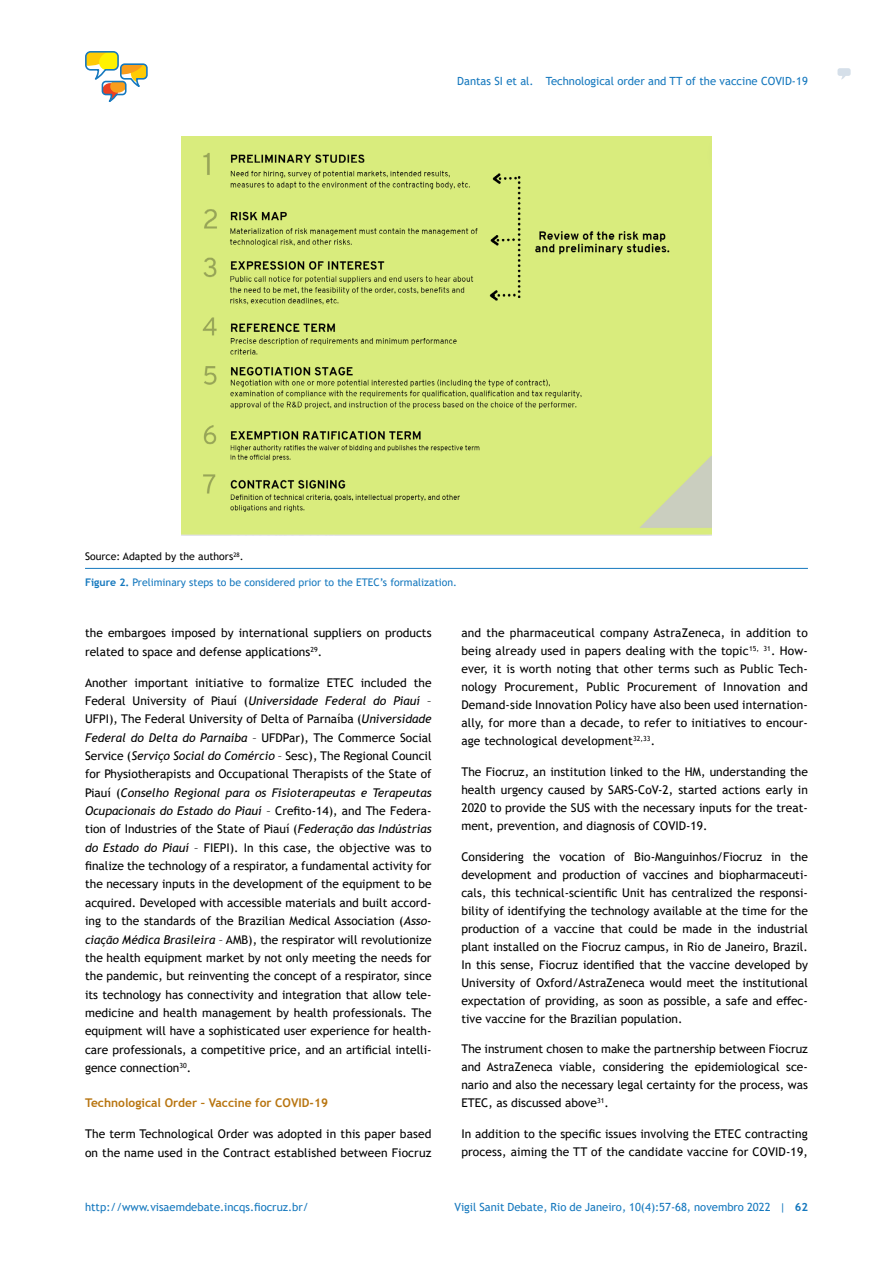
<style>
.page{position:relative;width:893px;height:1263px;background:#fff}
.page>*{position:absolute;margin:0;border:0;box-sizing:border-box;transform-origin:0 0}
.t1{font:12px/18.3px "Trebuchet MS";color:#000;text-align:justify}
.t2{font:700 12px "Trebuchet MS";color:#b87510}
.t3{font:11.25px "Trebuchet MS";color:#1578be}
.t4{font:10.5px "Trebuchet MS";color:#1578be}
.t5{font:10.5px "Trebuchet MS";color:#000}
.s1{font-weight:700}
.s2{font-style:italic}
</style>
<div class="page">
<svg style="left:85px;top:51px;width:63px;height:51px"></svg>
<svg style="left:837px;top:68px;width:14px;height:11px"></svg>
<img style="left:181px;top:136px;width:531px;height:400px">
<hr style="left:85px;top:568px;width:723px;height:1px;background:#1578be">
<p class="t3" style="left:457px;top:74px;width:352px">Dantas SI et al. Technological order and TT of the vaccine COVID-19</p>
<p class="t5" style="left:85px;top:550px;width:160px">Source: Adapted by the authors<sup>28</sup>.</p>
<p class="t4" style="left:85px;top:575px;width:374px"><span class="s1">Figure 2.</span> Preliminary steps to be considered prior to the ETEC’s formalization.</p>
<p class="t1" style="left:85px;top:624px;width:348px">the embargoes imposed by international suppliers on products related to space and defense applications<sup>29</sup>.</p>
<p class="t1" style="left:85px;top:673px;width:348px">Another important initiative to formalize ETEC included the Federal University of Piauí (<span class="s2">Universidade Federal do Piauí</span> – UFPI), The Federal University of Delta of Parnaíba (<span class="s2">Universidade Federal do Delta do Parnaíba</span> – UFDPar), The Commerce Social Service (<span class="s2">Serviço Social do Comércio</span> – Sesc), The Regional Council for Physiotherapists and Occupational Therapists of the State of Piauí (<span class="s2">Conselho Regional para os Fisioterapeutas e Terapeutas Ocupacionais do Estado do Piauí</span> – Crefito-14), and The Federa&shy;tion of Industries of the State of Piauí (<span class="s2">Federação das Indústrias do Estado do Piauí</span> – FIEPI). In this case, the objective was to finalize the technology of a respirator, a fundamental activity for the necessary inputs in the development of the equipment to be acquired. Developed with accessible materials and built accord&shy;ing to the standards of the Brazilian Medical Association (<span class="s2">Asso&shy;ciação Médica Brasileira</span> – AMB), the respirator will revolutionize the health equipment market by not only meeting the needs for the pandemic, but reinventing the concept of a respirator, since its technology has connectivity and integration that allow tele&shy;medicine and health management by health professionals. The equipment will have a sophisticated user experience for health&shy;care professionals, a competitive price, and an artificial intelli&shy;gence connection<sup>30</sup>.</p>
<p class="t2" style="left:85px;top:1095px;width:245px">Technological Order – Vaccine for COVID-19</p>
<p class="t1" style="left:85px;top:1125px;width:348px">The term Technological Order was adopted in this paper based on the name used in the Contract established between Fiocruz</p>
<p class="t1" style="left:461px;top:624px;width:348px">and the pharmaceutical company AstraZeneca, in addition to being already used in papers dealing with the topic<sup>15,</sup> <sup>31</sup>. How&shy;ever, it is worth noting that other terms such as Public Tech&shy;nology Procurement, Public Procurement of Innovation and Demand-side Innovation Policy have also been used internation&shy;ally, for more than a decade, to refer to initiatives to encour&shy;age technological development<sup>32,33</sup>.</p>
<p class="t1" style="left:461px;top:762px;width:348px">The Fiocruz, an institution linked to the HM, understanding the health urgency caused by SARS-CoV-2, started actions early in 2020 to provide the SUS with the necessary inputs for the treat&shy;ment, prevention, and diagnosis of COVID-19.</p>
<p class="t1" style="left:461px;top:847px;width:348px">Considering the vocation of Bio-Manguinhos/Fiocruz in the development and production of vaccines and biopharmaceuti&shy;cals, this technical-scientific Unit has centralized the responsi&shy;bility of identifying the technology available at the time for the production of a vaccine that could be made in the industrial plant installed on the Fiocruz campus, in Rio de Janeiro, Brazil.<br>In this sense, Fiocruz identified that the vaccine developed by University of Oxford/AstraZeneca would meet the institutional expectation of providing, as soon as possible, a safe and effec&shy;tive vaccine for the Brazilian population.</p>
<p class="t1" style="left:461px;top:1040px;width:348px">The instrument chosen to make the partnership between Fiocruz and AstraZeneca viable, considering the epidemiological sce&shy;nario and also the necessary legal certainty for the process, was ETEC, as discussed above<sup>31</sup>.</p>
<p class="t1" style="left:461px;top:1125px;width:348px">In addition to the specific issues involving the ETEC contracting process, aiming the TT of the candidate vaccine for COVID-19,</p>
<p class="t3" style="left:85px;top:1199px;width:225px">http://www.visaemdebate.incqs.fiocruz.br/</p>
<p class="t3" style="left:455px;top:1199px;width:355px">Vigil Sanit Debate, Rio de Janeiro, 10(4):57-68, novembro 2022 | <span class="s1">62</span></p>
</div>
